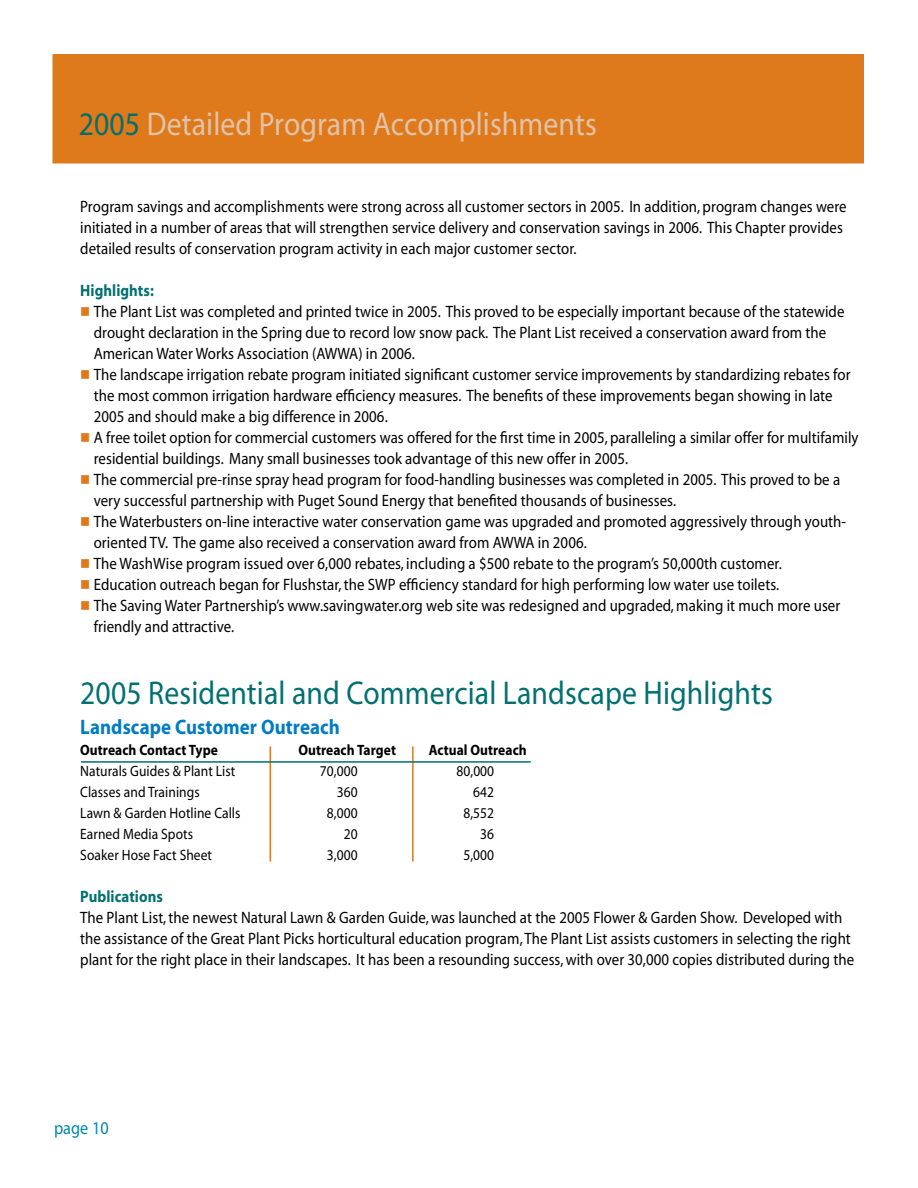
<style>
.page{position:relative;width:918px;height:1188px;background:#fff}
.page>*{position:absolute;margin:0;border:0;box-sizing:border-box;transform-origin:0 0}
.t1{font:33px "Myriad";letter-spacing:.005em;color:#027070;scale:.9 1}
.t2{font:33px "Myriad";letter-spacing:.005em;color:#e3c3a8;scale:.9 1}
.t3{font:700 21px "Myriad";letter-spacing:.005em;color:#007cc2;scale:.9 1}
.t4{font:18px "Myriad";letter-spacing:.005em;color:#0086b1;scale:.9 1}
.t5{font:16.5px/21px "Myriad";letter-spacing:.005em;color:#000;scale:.9 1}
.t6{font:700 16.5px "Myriad";letter-spacing:.005em;color:#027070;scale:.9 1}
.t7{font:15px "Myriad";letter-spacing:.005em;color:#000;scale:.9 1}
.t8{font:700 15px "Myriad";letter-spacing:.005em;color:#000;scale:.9 1}
.s1{color:#027070}
.s2{color:#de791c}
</style>
<div class="page">
<hr style="left:270px;top:746px;width:1px;height:116px;background:#de791c">
<hr style="left:412px;top:746px;width:2px;height:116px;background:#de791c">
<hr style="left:81px;top:761px;width:450px;height:2px;background:#027070">
<div style="left:53px;top:55px;width:810px;height:108px;background:#de791c"></div>
<div style="left:52px;top:54px;width:812px;height:110px;border:2px solid #de791c"></div>
<h1 class="t2" style="left:79px;top:107px;width:577px"><span class="s1">2005</span> Detailed Program Accomplishments</h1>
<p class="t5" style="left:80px;top:197px;width:853px">Program savings and accomplishments were strong across all customer sectors in 2005. In addition, program changes were initiated in a number of areas that will strengthen service delivery and conservation savings in 2006. This Chapter provides detailed results of conservation program activity in each major customer sector.</p>
<p class="t6" style="left:80px;top:282px;width:83px">Highlights:</p>
<p class="t5" style="left:94px;top:302px;width:836px;text-indent:-13px"><span class="s2">■</span> The Plant List was completed and printed twice in 2005. This proved to be especially important because of the statewide drought declaration in the Spring due to record low snow pack. The Plant List received a conservation award from the<br>American Water Works Association (AWWA) in 2006.</p>
<p class="t5" style="left:94px;top:365px;width:842px;text-indent:-13px"><span class="s2">■</span> The landscape irrigation rebate program initiated significant customer service improvements by standardizing rebates for the most common irrigation hardware efficiency measures. The benefits of these improvements began showing in late<br>2005 and should make a big difference in 2006.</p>
<p class="t5" style="left:94px;top:428px;width:851px;text-indent:-13px"><span class="s2">■</span> A free toilet option for commercial customers was offered for the first time in 2005, paralleling a similar offer for multifamily residential buildings. Many small businesses took advantage of this new offer in 2005.</p>
<p class="t5" style="left:94px;top:470px;width:831px;text-indent:-14px"><span class="s2">■</span> The commercial pre-rinse spray head program for food-handling businesses was completed in 2005. This proved to be a very successful partnership with Puget Sound Energy that benefited thousands of businesses.</p>
<p class="t5" style="left:94px;top:512px;width:838px;text-indent:-13px"><span class="s2">■</span> The Waterbusters on-line interactive water conservation game was upgraded and promoted aggressively through youth&shy;oriented TV. The game also received a conservation award from AWWA in 2006.</p>
<p class="t5" style="left:80px;top:554px;width:781px"><span class="s2">■</span> The WashWise program issued over 6,000 rebates, including a $500 rebate to the program’s 50,000th customer.</p>
<p class="t5" style="left:80px;top:575px;width:778px"><span class="s2">■</span> Education outreach began for Flushstar, the SWP efficiency standard for high performing low water use toilets.</p>
<p class="t5" style="left:94px;top:596px;width:831px;text-indent:-13px"><span class="s2">■</span> The Saving Water Partnership’s www.savingwater.org web site was redesigned and upgraded, making it much more user friendly and attractive.</p>
<h1 class="t1" style="left:80px;top:676px;width:771px">2005 Residential and Commercial Landscape Highlights</h1>
<p class="t3" style="left:80px;top:716px;width:290px">Landscape Customer Outreach</p>
<p class="t8" style="left:80px;top:742px;width:155px">Outreach Contact Type</p>
<p class="t8" style="left:298px;top:742px;width:110px">Outreach Target</p>
<p class="t8" style="left:429px;top:742px;width:110px">Actual Outreach</p>
<p class="t7" style="left:80px;top:763px;width:174px">Naturals Guides &amp; Plant List</p>
<p class="t7" style="left:320px;top:763px;width:43px">70,000</p>
<p class="t7" style="left:456px;top:763px;width:43px">80,000</p>
<p class="t7" style="left:80px;top:784px;width:134px">Classes and Trainings</p>
<p class="t7" style="left:337px;top:784px;width:25px">360</p>
<p class="t7" style="left:473px;top:784px;width:25px">642</p>
<p class="t7" style="left:80px;top:805px;width:180px">Lawn &amp; Garden Hotline Calls</p>
<p class="t7" style="left:327px;top:805px;width:36px">8,000</p>
<p class="t7" style="left:463px;top:805px;width:36px">8,552</p>
<p class="t7" style="left:80px;top:826px;width:127px">Earned Media Spots</p>
<p class="t7" style="left:344px;top:826px;width:17px">20</p>
<p class="t7" style="left:480px;top:826px;width:17px">36</p>
<p class="t7" style="left:80px;top:847px;width:148px">Soaker Hose Fact Sheet</p>
<p class="t7" style="left:327px;top:847px;width:36px">3,000</p>
<p class="t7" style="left:463px;top:847px;width:36px">5,000</p>
<p class="t6" style="left:80px;top:888px;width:93px">Publications</p>
<p class="t5" style="left:80px;top:908px;width:862px">The Plant List, the newest Natural Lawn &amp; Garden Guide, was launched at the 2005 Flower &amp; Garden Show. Developed with the assistance of the Great Plant Picks horticultural education program, The Plant List assists customers in selecting the right plant for the right place in their landscapes. It has been a resounding success, with over 30,000 copies distributed during the</p>
<p class="t4" style="left:54px;top:1119px;width:62px">page 10</p>
</div>
